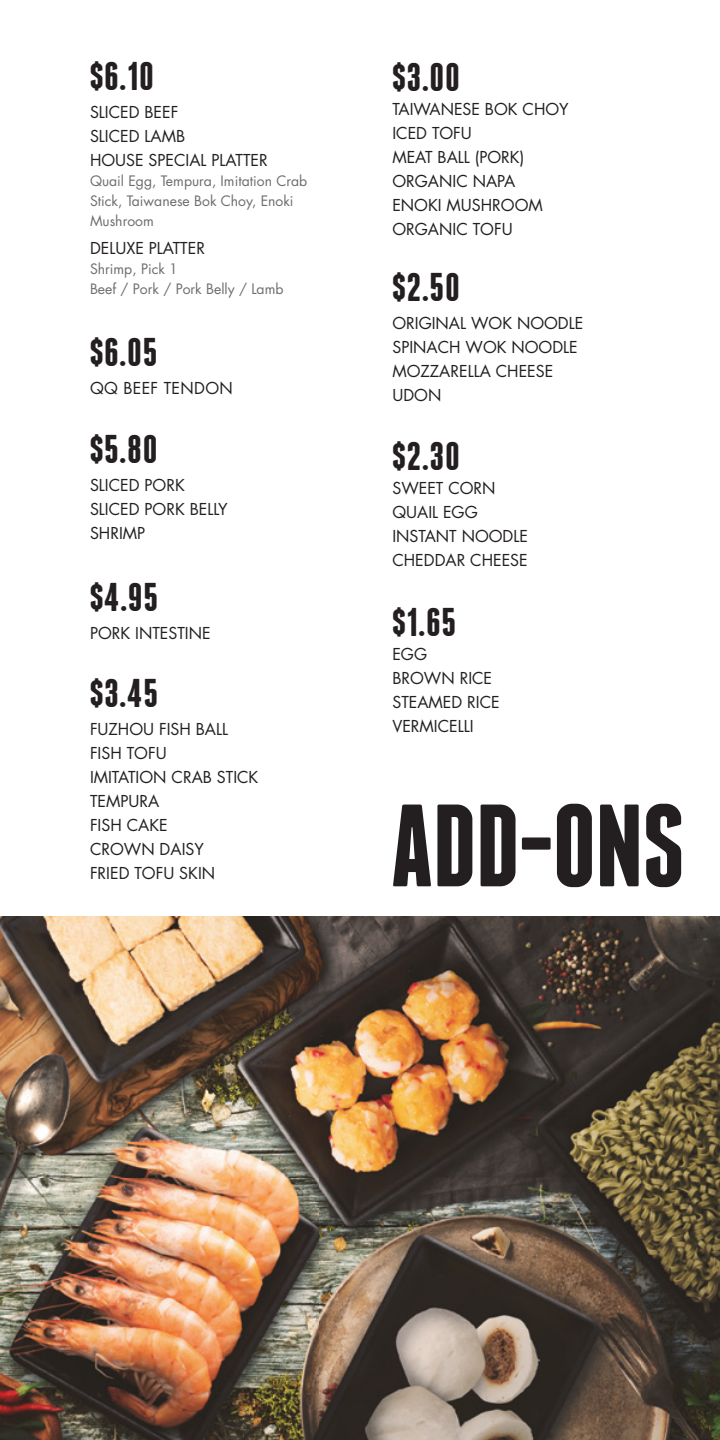
<style>
.page{position:relative;width:720px;height:1440px;background:#fff}
.page>*{position:absolute;margin:0;border:0;box-sizing:border-box;transform-origin:0 0}
.t1{font:700 116.75px "Franchise";letter-spacing:-.01em;color:#231f20}
.t2{font:700 40px "Franchise";letter-spacing:.02em;color:#231f20}
.t3{font:16px/24px "Futura Std";color:#231f20}
.t4{font:16px "Futura Std";letter-spacing:.02em;color:#231f20}
.t5{font:14px/20px "Futura Std";color:#6c6d70}
</style>
<div class="page">
<img style="left:0;top:917px;width:720px;height:523px">
<h2 class="t2" style="left:90px;top:57px;width:65px">$6.10</h2>
<p class="t3" style="left:90px;top:100px;width:179px">SLICED BEEF<br>SLICED LAMB<br>HOUSE SPECIAL PLATTER</p>
<p class="t5" style="left:90px;top:171px;width:219px">Quail Egg, Tempura, Imitation Crab<br>Stick, Taiwanese Bok Choy, Enoki<br>Mushroom</p>
<p class="t3" style="left:90px;top:236px;width:117px">DELUXE PLATTER</p>
<p class="t5" style="left:90px;top:259px;width:195px">Shrimp, Pick 1<br>Beef / Pork / Pork Belly / Lamb</p>
<h2 class="t2" style="left:90px;top:333px;width:69px">$6.05</h2>
<p class="t4" style="left:90px;top:378px;width:144px">QQ BEEF TENDON</p>
<h2 class="t2" style="left:90px;top:431px;width:69px">$5.80</h2>
<p class="t3" style="left:90px;top:473px;width:139px">SLICED PORK<br>SLICED PORK BELLY<br>SHRIMP</p>
<h2 class="t2" style="left:90px;top:578px;width:70px">$4.95</h2>
<p class="t3" style="left:90px;top:621px;width:122px">PORK INTESTINE</p>
<h2 class="t2" style="left:90px;top:675px;width:70px">$3.45</h2>
<p class="t3" style="left:90px;top:718px;width:170px">FUZHOU FISH BALL<br>FISH TOFU<br>IMITATION CRAB STICK<br>TEMPURA<br>FISH CAKE<br>CROWN DAISY<br>FRIED TOFU SKIN</p>
<h2 class="t2" style="left:392px;top:58px;width:69px">$3.00</h2>
<p class="t3" style="left:392px;top:97px;width:178px">TAIWANESE BOK CHOY<br>ICED TOFU<br>MEAT BALL (PORK)<br>ORGANIC NAPA<br>ENOKI MUSHROOM<br>ORGANIC TOFU</p>
<h2 class="t2" style="left:392px;top:269px;width:69px">$2.50</h2>
<p class="t3" style="left:392px;top:312px;width:192px">ORIGINAL WOK NOODLE<br>SPINACH WOK NOODLE<br>MOZZARELLA CHEESE<br>UDON</p>
<h2 class="t2" style="left:392px;top:437px;width:69px">$2.30</h2>
<p class="t3" style="left:392px;top:476px;width:137px">SWEET CORN<br>QUAIL EGG<br>INSTANT NOODLE<br>CHEDDAR CHEESE</p>
<h2 class="t2" style="left:392px;top:603px;width:66px">$1.65</h2>
<p class="t3" style="left:392px;top:642px;width:109px">EGG<br>BROWN RICE<br>STEAMED RICE<br>VERMICELLI</p>
<h1 class="t1" style="left:391px;top:791px;width:296px">ADD-ONS</h1>
</div>
